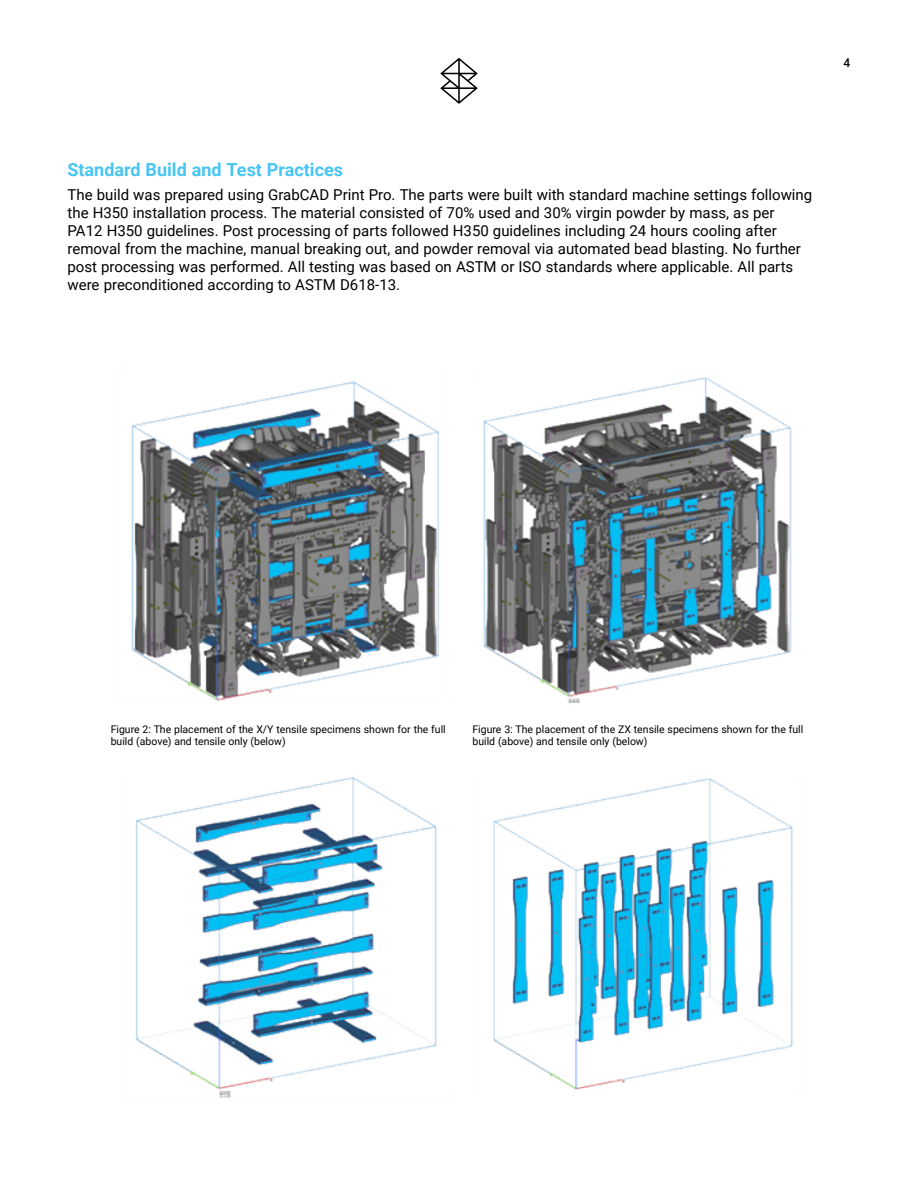
<style>
.page{position:relative;width:918px;height:1188px;background:#fff}
.page>*{position:absolute;margin:0;border:0;box-sizing:border-box;transform-origin:0 0}
.t1{font:700 18px "Roboto";color:#47c5f3}
.t2{font:15px/18px "Roboto";color:#000}
.t3{font:500 12px "Roboto";color:#000}
.t4{font:10.5px/12.6px "Roboto";color:#000}
</style>
<div class="page">
<svg style="left:440px;top:58px;width:38px;height:46px"></svg>
<img style="left:131px;top:381px;width:308px;height:320px">
<img style="left:483px;top:377px;width:309px;height:327px">
<img style="left:136px;top:777px;width:301px;height:321px">
<img style="left:493px;top:778px;width:300px;height:312px">
<p class="t3" style="left:843px;top:55px;width:8px">4</p>
<p class="t1" style="left:68px;top:156px;width:277px">Standard Build and Test Practices</p>
<p class="t2" style="left:68px;top:185px;width:746px">The build was prepared using GrabCAD Print Pro. The parts were built with standard machine settings following the H350 installation process. The material consisted of 70% used and 30% virgin powder by mass, as per PA12 H350 guidelines. Post processing of parts followed H350 guidelines including 24 hours cooling after removal from the machine, manual breaking out, and powder removal via automated bead blasting. No further post processing was performed. All testing was based on ASTM or ISO standards where applicable. All parts were preconditioned according to ASTM D618-13.</p>
<p class="t4" style="left:111px;top:722px;width:337px">Figure 2: The placement of the X/Y tensile specimens shown for the full build (above) and tensile only (below)</p>
<p class="t4" style="left:472px;top:722px;width:332px">Figure 3: The placement of the ZX tensile specimens shown for the full build (above) and tensile only (below)</p>
</div>
